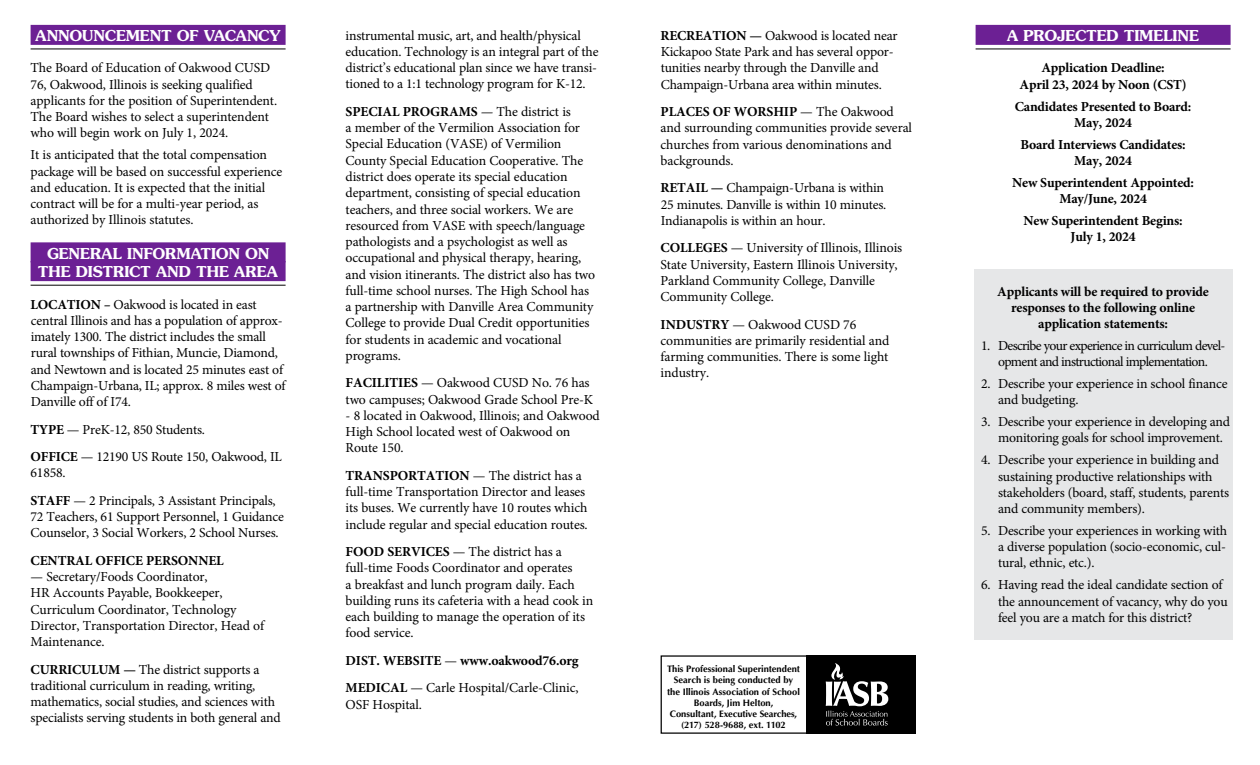
<style>
.page{position:relative;width:1260px;height:765px;background:#fff}
.page>*{position:absolute;margin:0;border:0;box-sizing:border-box;transform-origin:0 0}
.t1{font:600 15px/18.8px "Souvenir Std";color:#fff;text-align:center}
.t2{font:13.75px/16.2px "Minion Pro";letter-spacing:-.01em;color:#000}
.t3{font:700 13.75px/16.2px "Minion Pro";letter-spacing:-.015em;color:#000;text-align:center}
.t4{font:13.75px/16.2px "Minion Pro";letter-spacing:-.05em;color:#000;text-align:center}
.t5{font:700 9.38px/11.2px "Optima LT Pro";letter-spacing:-.005em;color:#000;text-align:center}
.s1{font-weight:700}
.s2{font-weight:700;font-style:italic}
.s3{font-style:italic}
.s4{font-weight:400}
</style>
<div class="page">
<div style="left:974px;top:270px;width:258px;height:370px;background:#e6e7e8"></div>
<div style="left:31px;top:25px;width:255px;height:20px;background:#6c2094"></div>
<hr style="left:31px;top:49px;width:255px;height:1px;background:#000">
<div style="left:31px;top:242px;width:255px;height:20px;background:#6c2094"></div>
<div style="left:31px;top:261px;width:255px;height:20px;background:#6c2094"></div>
<hr style="left:31px;top:285px;width:255px;height:1px;background:#000">
<div style="left:976px;top:25px;width:255px;height:20px;background:#6c2094"></div>
<hr style="left:976px;top:49px;width:255px;height:1px;background:#000">
<div style="left:661px;top:655px;width:255px;height:79px;border:1px solid #000"></div>
<div style="left:806px;top:656px;width:110px;height:78px;background:#000"></div>
<svg style="left:826px;top:663px;width:62px;height:63px"></svg>
<p class="t1" style="left:36px;top:26px;width:247px">ANNOUNCEMENT OF VACANCY</p>
<p class="t2" style="left:31px;top:60px;width:248px">The Board of Education of Oakwood CUSD 76, Oakwood, Illinois is seeking qualified applicants for the position of Superintendent.<br>The Board wishes to select a superintendent who will begin work on July 1, 2024.</p>
<p class="t2" style="left:31px;top:147px;width:253px">It is anticipated that the total compensation package will be based on successful experience and education. It is expected that the initial contract will be for a multi-year period, as authorized by Illinois statutes.</p>
<p class="t1" style="left:38px;top:244px;width:241px">GENERAL INFORMATION ON<br>THE DISTRICT AND THE AREA</p>
<p class="t2" style="left:31px;top:296px;width:256px"><span class="s1">LOCATION</span> <span class="s2">–</span> Oakwood is located in east central Illinois and has a population of approx&shy;imately 1300. The district includes the small rural townships of Fithian, Muncie, Diamond, and Newtown and is located 25 minutes east of Champaign-Urbana, IL; approx. 8 miles west of Danville off of I74.</p>
<p class="t2" style="left:31px;top:416px;width:253px;line-height:27.5px"><span class="s1">TYPE</span> — PreK-12, 850 Students.<br><span class="s1">OFFICE</span> — 12190 US Route 150, Oakwood, IL</p>
<p class="t2" style="left:31px;top:459px;width:247px;line-height:27.5px">61858.<br><span class="s1">STAFF</span> — 2 Principals, 3 Assistant Principals,</p>
<p class="t2" style="left:31px;top:509px;width:255px">72 Teachers, 61 Support Personnel, 1 Guidance<br>Counselor, 3 Social Workers, 2 School Nurses.</p>
<p class="t3" style="left:31px;top:552px;width:195px">CENTRAL OFFICE PERSONNEL</p>
<p class="t2" style="left:31px;top:569px;width:235px">— Secretary/Foods Coordinator,<br>HR Accounts Payable, Bookkeeper,<br>Curriculum Coordinator, Technology<br>Director, Transportation Director, Head of<br>Maintenance.</p>
<p class="t2" style="left:31px;top:661px;width:252px"><span class="s1">CURRICULUM —</span> The district supports a traditional curriculum in reading, writing, mathematics, social studies, and sciences with specialists serving students in both general and</p>
<p class="t2" style="left:346px;top:27px;width:255px">instrumental music, art, and health/physical education. Technology is an integral part of the district’s educational plan since we have transi&shy;tioned to a 1:1 technology program for K-12.</p>
<p class="t2" style="left:346px;top:104px;width:251px"><span class="s1">SPECIAL PROGRAMS</span> <span class="s3">—</span> The district is<br>a member of the Vermilion Association for Special Education (VASE) of Vermilion County Special Education Cooperative. The district does operate its special education department, consisting of special education teachers, and three social workers. We are resourced from VASE with speech/language pathologists and a psychologist as well as occupational and physical therapy, hearing, and vision itinerants. The district also has two full-time school nurses. The High School has a partnership with Danville Area Community College to provide Dual Credit opportunities for students in academic and vocational programs.</p>
<p class="t2" style="left:346px;top:375px;width:249px"><span class="s1">FACILITIES</span> — Oakwood CUSD No. 76 has two campuses; Oakwood Grade School Pre-K</p>
<p class="t2" style="left:346px;top:407px;width:256px">- 8 located in Oakwood, Illinois; and Oakwood<br>High School located west of Oakwood on<br>Route 150.</p>
<p class="t2" style="left:346px;top:467px;width:244px"><span class="s1">TRANSPORTATION</span> — The district has a full-time Transportation Director and leases its buses. We currently have 10 routes which include regular and special education routes.</p>
<p class="t2" style="left:346px;top:544px;width:249px"><span class="s1">FOOD SERVICES</span> — The district has a full-time Foods Coordinator and operates<br>a breakfast and lunch program daily. Each building runs its cafeteria with a head cook in each building to manage the operation of its food service.</p>
<p class="t3" style="left:346px;top:646px;width:235px;line-height:27.5px;text-align:left">DIST. WEBSITE <span class="s4">—</span> www.oakwood76.org<br>MEDICAL <span class="s4">— Carle Hospital/Carle-Clinic,</span></p>
<p class="t2" style="left:346px;top:696px;width:78px">OSF Hospital.</p>
<p class="t2" style="left:661px;top:27px;width:239px"><span class="s1">RECREATION —</span> Oakwood is located near Kickapoo State Park and has several oppor&shy;tunities nearby through the Danville and Champaign-Urbana area within minutes.</p>
<p class="t2" style="left:661px;top:104px;width:253px"><span class="s1">PLACES OF WORSHIP</span> — The Oakwood and surrounding communities provide several churches from various denominations and backgrounds.</p>
<p class="t2" style="left:661px;top:180px;width:227px"><span class="s1">RETAIL —</span> Champaign-Urbana is within<br>25 minutes. Danville is within 10 minutes.<br>Indianapolis is within an hour.</p>
<p class="t2" style="left:661px;top:240px;width:243px"><span class="s1">COLLEGES</span> — University of Illinois, Illinois State University, Eastern Illinois University, Parkland Community College, Danville Community College.</p>
<p class="t2" style="left:661px;top:316px;width:230px"><span class="s1">INDUSTRY</span> — Oakwood CUSD 76 communities are primarily residential and farming communities. There is some light industry.</p>
<p class="t5" style="left:667px;top:663px;width:135px">This Professional Superintendent<br>Search is being conducted by the Illinois Association of School<br>Boards, Jim Helton,<br>Consultant, Executive Searches, (217) 528-9688, ext. 1102</p>
<p class="t1" style="left:1007px;top:26px;width:193px">A PROJECTED TIMELINE</p>
<p class="t3" style="left:1020px;top:60px;width:169px">Application Deadline:<br>April 23, 2024 by Noon (CST)</p>
<p class="t3" style="left:1015px;top:98px;width:178px">Candidates Presented to Board:<br>May, 2024</p>
<p class="t3" style="left:1021px;top:136px;width:167px">Board Interviews Candidates:<br>May, 2024</p>
<p class="t3" style="left:1012px;top:174px;width:183px">New Superintendent Appointed:<br>May/June, 2024</p>
<p class="t3" style="left:1024px;top:212px;width:161px">New Superintendent Begins:<br>July 1, 2024</p>
<p class="t3" style="left:997px;top:283px;width:213px">Applicants will be required to provide responses to the following online application statements:</p>
<p class="t4" style="left:981px;top:337px;width:246px">1. Describe your experience in curriculum devel&shy;opment and instructional implementation.</p>
<p class="t2" style="left:998px;top:376px;width:231px;text-indent:-17px">2. Describe your experience in school finance and budgeting.</p>
<p class="t2" style="left:998px;top:414px;width:233px;text-indent:-17px">3. Describe your experience in developing and monitoring goals for school improvement.</p>
<p class="t2" style="left:998px;top:452px;width:233px;text-indent:-17px">4. Describe your experience in building and sustaining productive relationships with stakeholders (board, staff, students, parents and community members).</p>
<p class="t2" style="left:998px;top:522px;width:231px;text-align:justify;text-indent:-17px">5. Describe your experiences in working with a diverse population (socio-economic, cul&shy;tural, ethnic, etc.).</p>
<p class="t2" style="left:998px;top:577px;width:231px;text-indent:-17px">6. Having read the ideal candidate section of the announcement of vacancy, why do you feel you are a match for this district?</p>
</div>
